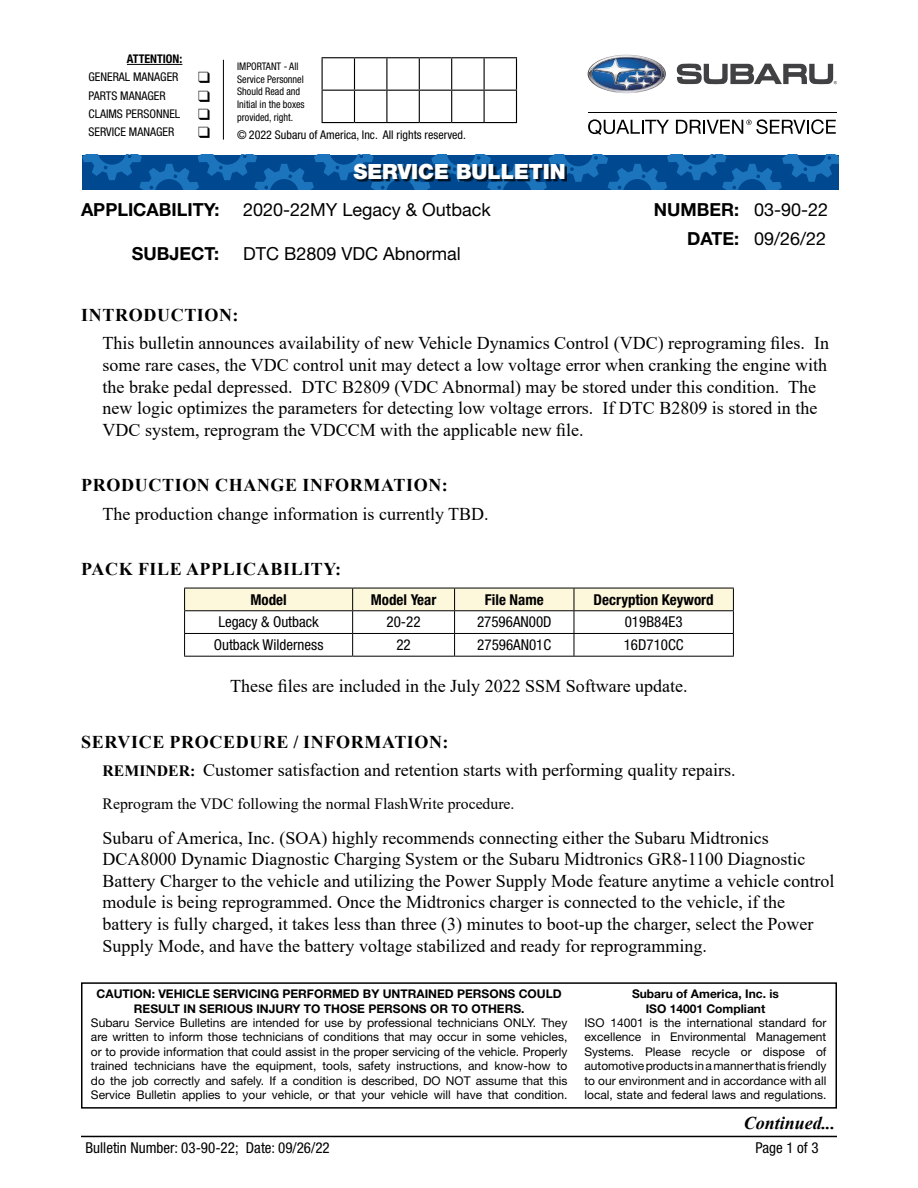
<style>
.page{position:relative;width:918px;height:1188px;background:#fff}
.page>*{position:absolute;margin:0;border:0;box-sizing:border-box;transform-origin:0 0}
.t1{font:900 21px "Helvetica Neue LT Std";color:#fff}
.t2{font:18px/21.6px "Times New Roman";color:#000}
.t3{font:18px/28.3px "Helvetica Neue LT Std";color:#000;text-align:right}
.t4{font:700 18px "Times New Roman";letter-spacing:.035em;color:#000}
.t5{font:700 18px "Helvetica Neue LT Std";color:#000}
.t6{font:italic 700 18px "Times New Roman";color:#000}
.t7{font:15.75px "Times New Roman";color:#000}
.t8{font:condensed 15px "Helvetica Neue LT Std";color:#000}
.t9{font:700 condensed 15px "Helvetica Neue LT Std";color:#000}
.t10{font:12px/14.4px "Helvetica Neue LT Std";color:#000;text-align:justify}
.t11{font:700 12px/14.4px "Helvetica Neue LT Std";color:#000;text-align:center}
.t12{font:condensed 12px "Helvetica Neue LT Std";color:#000}
.t13{font:700 condensed 12px "Helvetica Neue LT Std";color:#000}
.t14{font:condensed 10.5px/12.6px "Helvetica Neue LT Std";color:#000;scale:.96 1}
.s1{font-weight:700}
.s2{font-weight:700;font-size:15.75px}
</style>
<div class="page">
<hr style="left:81px;top:1136px;width:756px;height:1px;background:#000">
<svg style="left:82px;top:155px;width:757px;height:34px;background:#09579e"></svg>
<div style="left:355px;top:165px;width:211px;height:17px;background:#000;opacity:.75"></div>
<div style="left:81px;top:982px;width:756px;height:127px;border:2px solid #000"></div>
<svg style="left:184px;top:588px;width:550px;height:68px"></svg>
<hr style="left:184px;top:656px;width:169px;height:1px;background:#000">
<hr style="left:353px;top:656px;width:102px;height:1px;background:#000">
<hr style="left:455px;top:656px;width:119px;height:1px;background:#000">
<hr style="left:574px;top:656px;width:160px;height:1px;background:#000">
<hr style="left:127px;top:64px;width:55px;height:1px;background:#000">
<hr style="left:322px;top:57px;width:33px;height:1px;background:#000">
<hr style="left:322px;top:58px;width:1px;height:32px;background:#000">
<hr style="left:355px;top:57px;width:32px;height:1px;background:#000">
<hr style="left:354px;top:58px;width:1px;height:32px;background:#000">
<hr style="left:387px;top:57px;width:32px;height:1px;background:#000">
<hr style="left:386px;top:58px;width:1px;height:32px;background:#000">
<hr style="left:419px;top:57px;width:33px;height:1px;background:#000">
<hr style="left:419px;top:58px;width:1px;height:32px;background:#000">
<hr style="left:452px;top:57px;width:32px;height:1px;background:#000">
<hr style="left:451px;top:58px;width:1px;height:32px;background:#000">
<hr style="left:484px;top:57px;width:33px;height:1px;background:#000">
<hr style="left:484px;top:58px;width:1px;height:32px;background:#000">
<hr style="left:516px;top:58px;width:1px;height:32px;background:#000">
<hr style="left:322px;top:90px;width:33px;height:1px;background:#000">
<hr style="left:322px;top:91px;width:1px;height:31px;background:#000">
<hr style="left:355px;top:90px;width:32px;height:1px;background:#000">
<hr style="left:354px;top:91px;width:1px;height:31px;background:#000">
<hr style="left:387px;top:90px;width:32px;height:1px;background:#000">
<hr style="left:386px;top:91px;width:1px;height:31px;background:#000">
<hr style="left:419px;top:90px;width:33px;height:1px;background:#000">
<hr style="left:419px;top:91px;width:1px;height:31px;background:#000">
<hr style="left:452px;top:90px;width:32px;height:1px;background:#000">
<hr style="left:451px;top:91px;width:1px;height:31px;background:#000">
<hr style="left:484px;top:90px;width:33px;height:1px;background:#000">
<hr style="left:484px;top:91px;width:1px;height:31px;background:#000">
<hr style="left:516px;top:91px;width:1px;height:31px;background:#000">
<hr style="left:322px;top:122px;width:33px;height:1px;background:#000">
<hr style="left:355px;top:122px;width:32px;height:1px;background:#000">
<hr style="left:387px;top:122px;width:32px;height:1px;background:#000">
<hr style="left:419px;top:122px;width:33px;height:1px;background:#000">
<hr style="left:452px;top:122px;width:32px;height:1px;background:#000">
<hr style="left:484px;top:122px;width:33px;height:1px;background:#000">
<hr style="left:223px;top:60px;width:1px;height:80px;background:#000">
<svg style="left:588px;top:55px;width:78px;height:38px"></svg>
<svg style="left:677px;top:64px;width:160px;height:20px"></svg>
<hr style="left:588px;top:112px;width:249px;height:1px;background:#000">
<svg style="left:588px;top:119px;width:81px;height:16px"></svg>
<svg style="left:676px;top:119px;width:160px;height:15px"></svg>
<p class="t13" style="left:127px;top:52px;width:57px">ATTENTION:</p>
<p class="t12" style="left:89px;top:70px;width:92px">GENERAL MANAGER</p>
<p class="t12" style="left:89px;top:88px;width:79px">PARTS MANAGER</p>
<p class="t12" style="left:89px;top:106px;width:93px">CLAIMS PERSONNEL</p>
<p class="t12" style="left:89px;top:125px;width:87px">SERVICE MANAGER</p>
<p class="t14" style="left:237px;top:60px;width:72px">IMPORTANT - All<br>Service Personnel<br>Should Read and<br>Initial in the boxes provided, right.</p>
<p class="t12" style="left:237px;top:128px;width:230px">© 2022 Subaru of America, Inc. All rights reserved.</p>
<p class="t1" style="left:353px;top:159px;width:214px">SERVICE BULLETIN</p>
<p class="t5" style="left:81px;top:199px;width:140px">APPLICABILITY:</p>
<p class="t3" style="left:243px;top:195px;width:249px">2020-22MY Legacy &amp; Outback</p>
<p class="t5" style="left:132px;top:242px;width:89px">SUBJECT:</p>
<p class="t3" style="left:243px;top:239px;width:219px">DTC B2809 VDC Abnormal</p>
<p class="t3" style="left:654px;top:195px;width:176px"><span class="s1">NUMBER:</span> 03-90-22<br><span class="s1">DATE:</span> 09/26/22</p>
<p class="t4" style="left:81px;top:302px;width:159px">INTRODUCTION:</p>
<p class="t2" style="left:103px;top:332px;width:728px">This bulletin announces availability of new Vehicle Dynamics Control (VDC) reprograming files. In some rare cases, the VDC control unit may detect a low voltage error when cranking the engine with the brake pedal depressed. DTC B2809 (VDC Abnormal) may be stored under this condition. The new logic optimizes the parameters for detecting low voltage errors. If DTC B2809 is stored in the VDC system, reprogram the VDCCM with the applicable new file.</p>
<p class="t4" style="left:81px;top:472px;width:368px">PRODUCTION CHANGE INFORMATION:</p>
<p class="t2" style="left:103px;top:502px;width:388px">The production change information is currently TBD.</p>
<p class="t4" style="left:81px;top:556px;width:261px">PACK FILE APPLICABILITY:</p>
<p class="t9" style="left:250px;top:590px;width:38px">Model</p>
<p class="t9" style="left:371px;top:590px;width:67px">Model Year</p>
<p class="t9" style="left:485px;top:590px;width:60px">File Name</p>
<p class="t9" style="left:594px;top:590px;width:122px">Decryption Keyword</p>
<p class="t8" style="left:218px;top:613px;width:102px">Legacy &amp; Outback</p>
<p class="t8" style="left:387px;top:613px;width:36px">20-22</p>
<p class="t8" style="left:477px;top:613px;width:76px">27596AN00D</p>
<p class="t8" style="left:625px;top:613px;width:59px">019B84E3</p>
<p class="t8" style="left:214px;top:636px;width:111px">Outback Wilderness</p>
<p class="t8" style="left:396px;top:636px;width:16px">22</p>
<p class="t8" style="left:477px;top:636px;width:76px">27596AN01C</p>
<p class="t8" style="left:624px;top:636px;width:61px">16D710CC</p>
<p class="t2" style="left:230px;top:675px;width:459px">These files are included in the July 2022 SSM Software update.</p>
<p class="t2" style="left:103px;top:727px;width:635px;line-height:28.3px;text-indent:-21px"><span class="s1">SERVICE PROCEDURE / INFORMATION:<br></span><span class="s2">REMINDER:</span> Customer satisfaction and retention starts with performing quality repairs.</p>
<p class="t7" style="left:103px;top:792px;width:413px">Reprogram the VDC following the normal FlashWrite procedure.</p>
<p class="t2" style="left:103px;top:826px;width:734px">Subaru of America, Inc. (SOA) highly recommends connecting either the Subaru Midtronics DCA8000 Dynamic Diagnostic Charging System or the Subaru Midtronics GR8-1100 Diagnostic Battery Charger to the vehicle and utilizing the Power Supply Mode feature anytime a vehicle control module is being reprogrammed. Once the Midtronics charger is connected to the vehicle, if the battery is fully charged, it takes less than three (3) minutes to boot-up the charger, select the Power Supply Mode, and have the battery voltage stabilized and ready for reprogramming.</p>
<p class="t11" style="left:97px;top:986px;width:467px">CAUTION: VEHICLE SERVICING PERFORMED BY UNTRAINED PERSONS COULD<br>RESULT IN SERIOUS INJURY TO THOSE PERSONS OR TO OTHERS.</p>
<p class="t10" style="left:91px;top:1015px;width:478px">Subaru Service Bulletins are intended for use by professional technicians ONLY. They are written to inform those technicians of conditions that may occur in some vehicles, or to provide information that could assist in the proper servicing of the vehicle. Properly trained technicians have the equipment, tools, safety instructions, and know-how to do the job correctly and safely. If a condition is described, DO NOT assume that this Service Bulletin applies to your vehicle, or that your vehicle will have that condition.</p>
<p class="t11" style="left:632px;top:986px;width:148px">Subaru of America, Inc. is<br>ISO 14001 Compliant</p>
<p class="t10" style="left:585px;top:1015px;width:243px">ISO 14001 is the international standard for excellence in Environmental Management Systems. Please recycle or dispose of automotive products in a manner that is friendly to our environment and in accordance with all local, state and federal laws and regulations.</p>
<p class="t6" style="left:744px;top:1111px;width:93px">Continued...</p>
<p class="t8" style="left:86px;top:1138px;width:246px">Bulletin Number: 03-90-22; Date: 09/26/22</p>
<p class="t8" style="left:756px;top:1138px;width:65px">Page 1 of 3</p>
</div>
